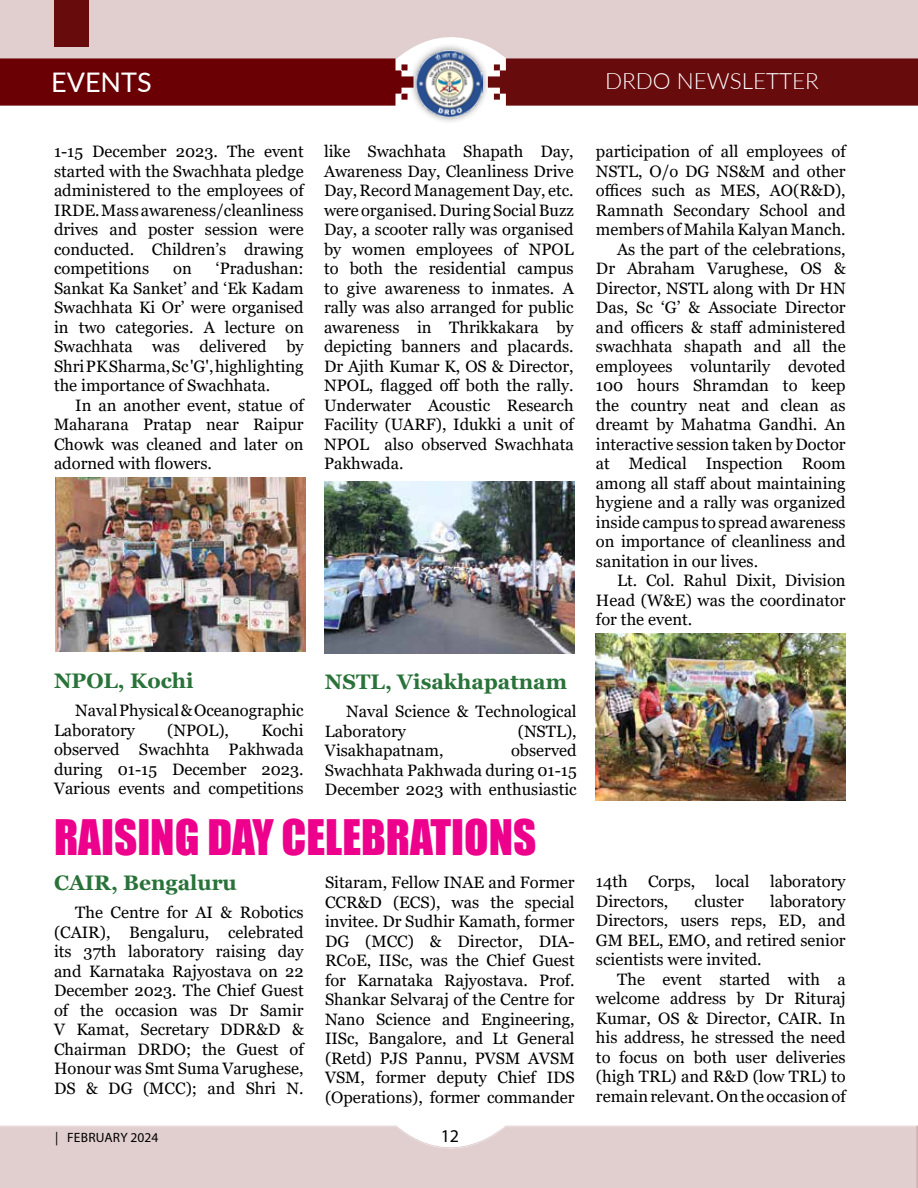
<style>
.page{position:relative;width:918px;height:1188px;background:#fff}
.page>*{position:absolute;margin:0;border:0;box-sizing:border-box;transform-origin:0 0}
.t1{font:45px "Impact";color:#ec008c}
.t2{font:27px "Lato";color:#fff}
.t3{font:300 22.5px "Lato";color:#fff}
.t4{font:700 21px "Georgia";color:#297239}
.t5{font:18px "Myriad Pro";color:#000}
.t6{font:16.5px/19.5px "Georgia";color:#000;text-align:justify}
.t7{font:13.5px "Myriad Pro";letter-spacing:.015em;color:#000}
</style>
<div class="page">
<div style="left:0;top:59px;width:409px;height:47px;background:#6b0004"></div>
<div style="left:491px;top:59px;width:427px;height:47px;background:#680b0d"></div>
<div style="left:0;top:0;width:918px;height:59px;background:#e1cfcf"></div>
<svg style="left:0;top:1125px;width:916px;height:2px"></svg>
<div style="left:0;top:1127px;width:916px;height:61px;background:#e1cfcf"></div>
<svg style="left:916px;top:1125px;width:2px;height:63px"></svg>
<div style="left:409px;top:43px;width:82px;height:82px;background:#000;opacity:.5"></div>
<img style="left:417px;top:51px;width:66px;height:66px">
<div style="left:55px;top:0;width:34px;height:46px;background:#680b0d"></div>
<img style="left:56px;top:477px;width:249px;height:174px">
<img style="left:325px;top:481px;width:250px;height:173px">
<img style="left:596px;top:634px;width:250px;height:166px">
<h2 class="t2" style="left:51px;top:63px;width:102px">EVENTS</h2>
<h3 class="t3" style="left:605px;top:65px;width:215px">DRDO NEWSLETTER</h3>
<p class="t6" style="left:54px;top:142px;width:251px">1-15 December 2023. The event started with the Swachhata pledge administered to the employees of IRDE. Mass awareness/cleanliness drives and poster session were conducted. Children’s drawing competitions</p>
<p class="t6" style="left:54px;top:259px;width:251px;text-indent:162px">‘Pradushan:<br>Sankat Ka Sanket’ and ‘Ek Kadam Swachhata Ki Or’ were organised in two categories. A lecture on Swachhata was delivered by Shri PK Sharma, Sc 'G', highlighting the importance of Swachhata.</p>
<p class="t6" style="left:54px;top:395px;width:251px;text-indent:21px">In an another event, statue of Maharana Pratap near Raipur Chowk was cleaned and later on adorned with flowers.</p>
<p class="t6" style="left:173px;top:259px;width:20px">on</p>
<p class="t6" style="left:324px;top:142px;width:251px">like Swachhata Shapath Day, Awareness Day, Cleanliness Drive Day, Record Management Day, etc. were organised. During Social Buzz Day, a scooter rally was organised by women employees of NPOL to both the residential campus to give awareness to inmates. A rally was also arranged for public awareness in Thrikkakara by depicting banners and placards.<br>Dr Ajith Kumar K, OS &amp; Director, NPOL, flagged off both the rally.<br>Underwater Acoustic Research Facility (UARF), Idukki a unit of NPOL also observed Swachhata Pakhwada.</p>
<p class="t4" style="left:54px;top:667px;width:141px">NPOL, Kochi</p>
<p class="t6" style="left:54px;top:701px;width:251px;text-indent:21px">Naval Physical &amp; Oceanographic<br>Laboratory</p>
<p class="t6" style="left:54px;top:721px;width:251px;text-indent:207px">Kochi observed Swachhta Pakhwada during 01-15 December 2023.<br>Various events and competitions</p>
<p class="t6" style="left:167px;top:721px;width:63px">(NPOL),</p>
<p class="t4" style="left:325px;top:669px;width:244px">NSTL, Visakhapatnam</p>
<p class="t6" style="left:325px;top:702px;width:253px;text-indent:21px">Naval Science &amp; Technological<br>Laboratory</p>
<p class="t6" style="left:518px;top:722px;width:60px">(NSTL),</p>
<p class="t6" style="left:325px;top:741px;width:120px">Visakhapatnam,</p>
<p class="t6" style="left:325px;top:741px;width:253px;text-indent:186px">observed Swachhata Pakhwada during 01-15<br>December 2023 with enthusiastic</p>
<p class="t6" style="left:596px;top:142px;width:251px">participation of all employees of</p>
<p class="t6" style="left:596px;top:161px;width:251px">NSTL, O/o DG NS&amp;M and other</p>
<p class="t6" style="left:596px;top:181px;width:251px">offices such as MES, AO(R&amp;D),</p>
<p class="t6" style="left:596px;top:200px;width:251px">Ramnath Secondary School and</p>
<p class="t6" style="left:596px;top:220px;width:251px">members of Mahila Kalyan Manch.</p>
<p class="t6" style="left:617px;top:239px;width:230px">As the part of the celebrations,</p>
<p class="t6" style="left:596px;top:259px;width:251px">Dr Abraham Varughese, OS &amp;</p>
<p class="t6" style="left:596px;top:278px;width:251px">Director, NSTL along with Dr HN</p>
<p class="t6" style="left:596px;top:298px;width:251px">Das, Sc ‘G’ &amp; Associate Director</p>
<p class="t6" style="left:596px;top:318px;width:251px">and officers &amp; staff administered</p>
<p class="t6" style="left:596px;top:337px;width:251px">swachhata shapath and all the</p>
<p class="t6" style="left:596px;top:357px;width:251px">employees voluntarily devoted</p>
<p class="t6" style="left:596px;top:376px;width:251px">100 hours Shramdan to keep</p>
<p class="t6" style="left:596px;top:396px;width:251px">the country neat and clean as</p>
<p class="t6" style="left:596px;top:415px;width:251px">dreamt by Mahatma Gandhi. An</p>
<p class="t6" style="left:596px;top:435px;width:251px">interactive session taken by Doctor</p>
<p class="t6" style="left:596px;top:454px;width:251px">at Medical Inspection Room</p>
<p class="t6" style="left:596px;top:474px;width:251px">among all staff about maintaining</p>
<p class="t6" style="left:596px;top:493px;width:251px">hygiene and a rally was organized</p>
<p class="t6" style="left:596px;top:513px;width:251px">inside campus to spread awareness</p>
<p class="t6" style="left:596px;top:532px;width:251px">on importance of cleanliness and</p>
<p class="t6" style="left:596px;top:552px;width:164px">sanitation in our lives.</p>
<p class="t6" style="left:617px;top:571px;width:230px">Lt. Col. Rahul Dixit, Division</p>
<p class="t6" style="left:596px;top:591px;width:251px">Head (W&amp;E) was the coordinator</p>
<p class="t6" style="left:596px;top:610px;width:98px">for the event.</p>
<h1 class="t1" style="left:54px;top:802px;width:484px">RAISING DAY CELEBRATIONS</h1>
<p class="t4" style="left:54px;top:870px;width:184px">CAIR, Bengaluru</p>
<p class="t6" style="left:54px;top:903px;width:251px;text-indent:21px">The Centre for AI &amp; Robotics (CAIR), Bengaluru, celebrated its 37th laboratory raising day and Karnataka Rajyostava on 22<br>December 2023. The Chief Guest of the occasion was Dr Samir V Kamat, Secretary DDR&amp;D &amp; Chairman DRDO; the Guest of Honour was Smt Suma Varughese, DS &amp; DG (MCC); and Shri N.</p>
<p class="t6" style="left:325px;top:873px;width:251px">Sitaram, Fellow INAE and Former CCR&amp;D (ECS), was the special invitee. Dr Sudhir Kamath, former DG (MCC) &amp; Director, DIA-RCoE, IISc, was the Chief Guest for Karnataka Rajyostava. Prof.<br>Shankar Selvaraj of the Centre for Nano Science and Engineering, IISc, Bangalore, and Lt General (Retd) PJS Pannu, PVSM AVSM VSM, former deputy Chief IDS (Operations), former commander</p>
<p class="t6" style="left:596px;top:872px;width:251px">14th Corps, local laboratory<br>Directors,</p>
<p class="t6" style="left:596px;top:891px;width:251px;text-indent:174px">laboratory Directors, users reps, ED, and GM BEL, EMO, and retired senior scientists were invited.</p>
<p class="t6" style="left:596px;top:969px;width:251px;text-indent:21px">The event started with a welcome address by Dr Rituraj Kumar, OS &amp; Director, CAIR. In his address, he stressed the need to focus on both user deliveries (high TRL) and R&amp;D (low TRL) to remain relevant. On the occasion of</p>
<p class="t6" style="left:695px;top:891px;width:51px">cluster</p>
<p class="t7" style="left:55px;top:1129px;width:105px">| FEBRUARY 2024</p>
<p class="t5" style="left:441px;top:1125px;width:20px">12</p>
</div>
